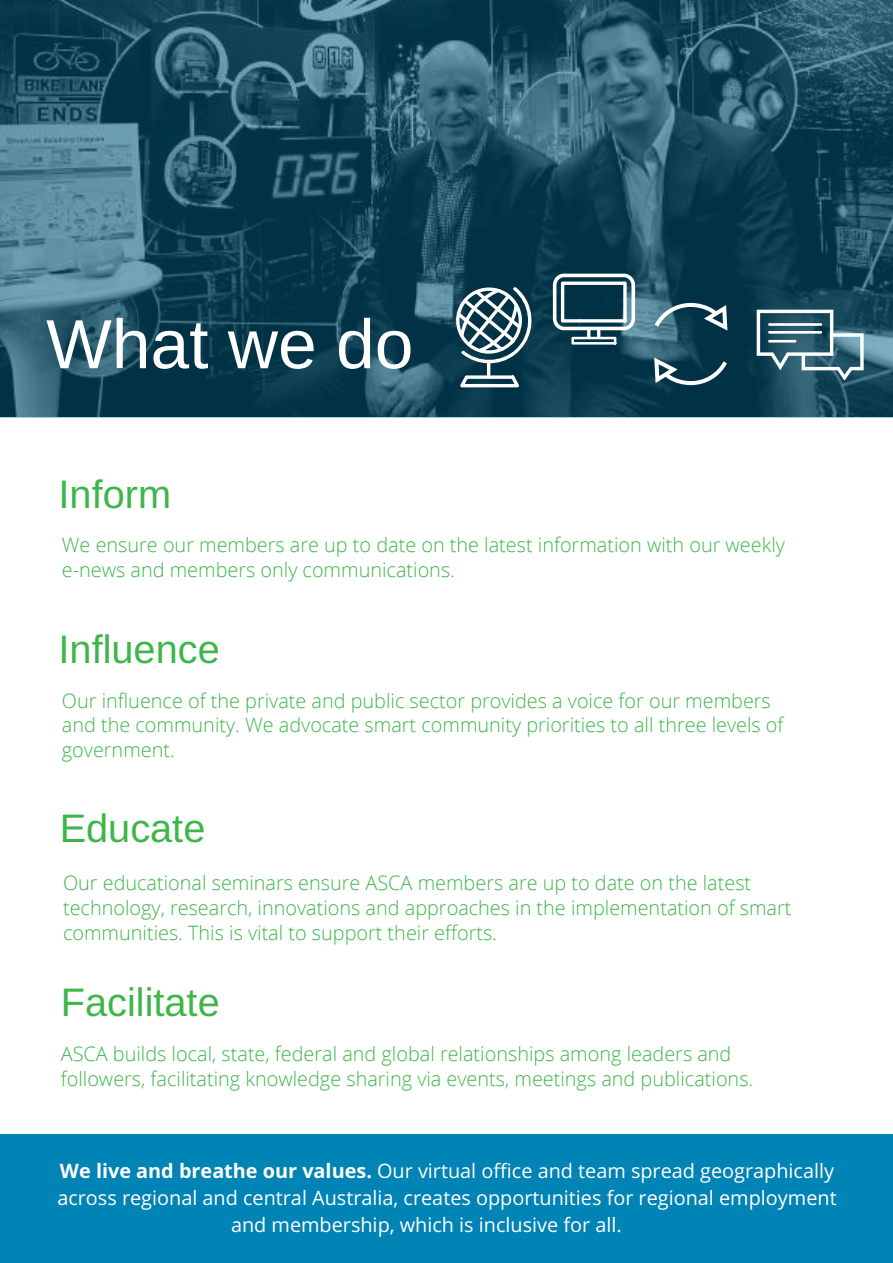
<style>
.page{position:relative;width:893px;height:1263px;background:#fff}
.page>*{position:absolute;margin:0;border:0;box-sizing:border-box;transform-origin:0 0}
.t1{font:69.6px "Arimo";color:#fff}
.t2{font:39.75px "Arimo";color:#3eb64a}
.t3{font:300 19.8px/24.8px "Open Sans";color:#3eb64a}
.t4{font:19.8px "Open Sans";color:#fff}
.s1{font-weight:700}
</style>
<div class="page">
<svg style="left:0;top:0;width:893px;height:418px"></svg>
<svg style="left:456px;top:287px;width:75px;height:100px"></svg>
<svg style="left:757px;top:310px;width:107px;height:71px"></svg>
<hr style="left:768px;top:323px;width:54px;height:3px;background:#fff;border-radius:2px">
<hr style="left:768px;top:331px;width:54px;height:3px;background:#fff;border-radius:2px">
<hr style="left:768px;top:340px;width:29px;height:3px;background:#fff;border-radius:2px">
<svg style="left:655px;top:303px;width:72px;height:28px"></svg>
<svg style="left:654px;top:357px;width:73px;height:28px"></svg>
<svg style="left:553px;top:274px;width:82px;height:71px"></svg>
<div style="left:0;top:1134px;width:893px;height:129px;background:#0083b5"></div>
<h1 class="t1" style="left:46px;top:305px;width:369px">What we do</h1>
<h2 class="t2" style="left:59px;top:472px;width:114px">Inform</h2>
<p class="t3" style="left:62px;top:532px;width:724px">We ensure our members are up to date on the latest information with our weekly e-news and members only communications.</p>
<h2 class="t2" style="left:59px;top:627px;width:163px">Influence</h2>
<p class="t3" style="left:62px;top:687px;width:723px">Our influence of the private and public sector provides a voice for our members and the community. We advocate smart community priorities to all three levels of government.</p>
<h2 class="t2" style="left:60px;top:806px;width:147px">Educate</h2>
<p class="t3" style="left:63px;top:870px;width:730px">Our educational seminars ensure ASCA members are up to date on the latest technology, research, innovations and approaches in the implementation of smart communities. This is vital to support their efforts.</p>
<h2 class="t2" style="left:61px;top:980px;width:160px">Facilitate</h2>
<p class="t3" style="left:61px;top:1041px;width:694px">ASCA builds local, state, federal and global relationships among leaders and followers, facilitating knowledge sharing via events, meetings and publications.</p>
<p class="t4" style="left:60px;top:1157px;width:776px"><span class="s1">We live and breathe our values.</span> Our virtual office and team spread geographically</p>
<p class="t4" style="left:57px;top:1184px;width:781px">across regional and central Australia, creates opportunities for regional employment</p>
<p class="t4" style="left:231px;top:1211px;width:392px">and membership, which is inclusive for all.</p>
</div>
